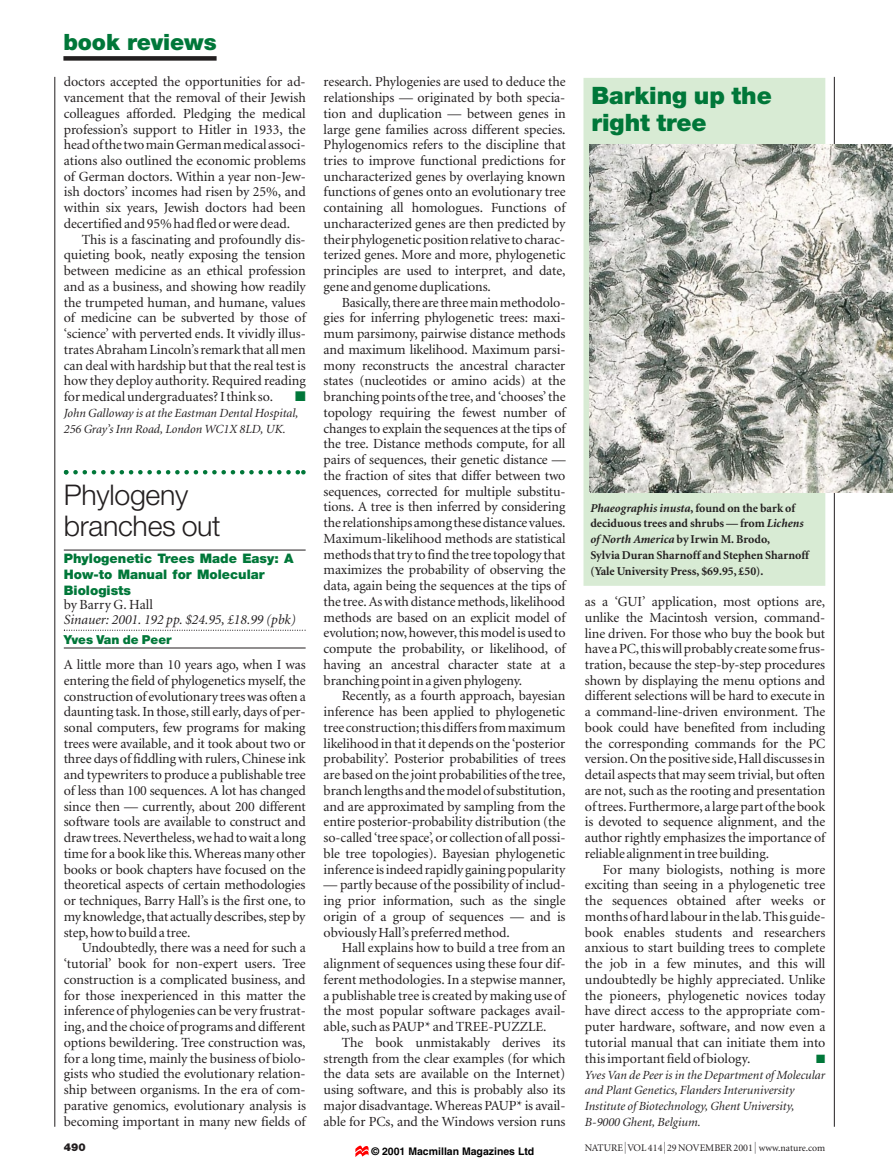
<style>
.page{position:relative;width:893px;height:1173px;background:#fff}
.page>*{position:absolute;margin:0;border:0;box-sizing:border-box;transform-origin:0 0}
.t1{font:300 28.5px/31.5px "Helvetica Neue";letter-spacing:-.01em;color:#231f20}
.t2{font:900 24px/27px "Helvetica Neue";color:#007739}
.t3{font:900 22.5px "Helvetica Neue";letter-spacing:-.005em;color:#007739}
.t4{font:13.95px/15.8px "Minion";letter-spacing:-.01em;color:#231f20;text-align:justify}
.t5{font:italic 13.95px "Minion";color:#231f20}
.t6{font:13.95px "Zapf Dingbats";color:#007739}
.t7{font:900 13.2px/15.8px "Helvetica Neue";color:#007739}
.t8{font:italic 12.45px/15.8px "Minion";color:#231f20}
.t9{font:900 12.3px "Helvetica Neue";color:#007739}
.t10{font:700 12px/15.8px "Minion";color:#231f20}
.t11{font:12px "Zapf Dingbats";color:#007739}
.t12{font:900 10.8px "Helvetica Neue";color:#231f20}
.t13{font:700 10.5px "Helvetica";color:#000}
.t14{font:10.2px "Minion";color:#231f20}
.s1{font-style:italic}
.s2{font-family:"Unica SB";font-weight:300;font-size:12px}
.s3{font-size:9.75px}
</style>
<div class="page">
<svg style="left:64px;top:470px;width:241px;height:4px"></svg>
<hr style="left:64px;top:550px;width:241px;height:1px;background:#231f20">
<svg style="left:64px;top:630px;width:241px;height:1px"></svg>
<hr style="left:64px;top:648px;width:241px;height:1px;background:#231f20">
<div style="left:63px;top:56px;width:153px;height:5px;background:#231f20"></div>
<hr style="left:55px;top:77px;width:1px;height:1050px;background:#231f20">
<hr style="left:834px;top:77px;width:1px;height:1050px;background:#231f20">
<div style="left:584px;top:79px;width:240px;height:506px;background:#d8ebd4"></div>
<div style="left:583px;top:78px;width:242px;height:508px;border:2px solid #d8ebd4"></div>
<img style="left:589px;top:145px;width:303px;height:348px">
<svg style="left:355px;top:1146px;width:13px;height:11px"></svg>
<h3 class="t3" style="left:63px;top:33px;width:155px">book reviews</h3>
<p class="t4" style="left:64px;top:75px;width:243px">doctors accepted the opportunities for ad&shy;vancement that the removal of their Jewish colleagues afforded. Pledging the medical profession’s support to Hitler in 1933, the head of the two main German medical associ&shy;ations also outlined the economic problems of German doctors. Within a year non-Jew&shy;ish doctors’ incomes had risen by 25%, and within six years, Jewish doctors had been decertified and 95% had fled or were dead.</p>
<p class="t4" style="left:64px;top:233px;width:243px;text-indent:18px">This is a fascinating and profoundly dis&shy;quieting book, neatly exposing the tension between medicine as an ethical profession and as a business, and showing how readily the trumpeted human, and humane, values of medicine can be subverted by those of ‘science’ with perverted ends. It vividly illus&shy;trates Abraham Lincoln’s remark that all men can deal with hardship but that the real test is how they deploy authority. Required reading for medical undergraduates? I think so.</p>
<p class="t6" style="left:295px;top:390px;width:12px">■</p>
<p class="t8" style="left:64px;top:406px;width:236px">John Galloway is at the Eastman Dental Hospital,<br>256 Gray’s Inn Road, London WC1X 8LD, UK.</p>
<h1 class="t1" style="left:64px;top:481px;width:158px">Phylogeny branches out</h1>
<p class="t7" style="left:64px;top:552px;width:231px">Phylogenetic Trees Made Easy: A<br>How-to Manual for Molecular<br>Biologists</p>
<p class="t4" style="left:64px;top:598px;width:91px">by Barry G. Hall</p>
<p class="t5" style="left:64px;top:614px;width:234px">Sinauer: 2001. 192 pp. $24.95, £18.99 (pbk)</p>
<p class="t9" style="left:64px;top:635px;width:109px">Yves Van de Peer</p>
<p class="t4" style="left:64px;top:658px;width:243px">A little more than 10 years ago, when I was entering the field of phylogenetics myself, the construction of evolutionary trees was often a daunting task. In those, still early, days of per&shy;sonal computers, few programs for making trees were available, and it took about two or three days of fiddling with rulers, Chinese ink and typewriters to produce a publishable tree of less than 100 sequences. A lot has changed since then — currently, about 200 different software tools are available to construct and draw trees. Nevertheless, we had to wait a long time for a book like this. Whereas many other books or book chapters have focused on the theoretical aspects of certain methodologies or techniques, Barry Hall’s is the first one, to my knowledge, that actually describes, step by step, how to build a tree.</p>
<p class="t4" style="left:64px;top:941px;width:244px;text-indent:18px">Undoubtedly, there was a need for such a ‘tutorial’ book for non-expert users. Tree construction is a complicated business, and for those inexperienced in this matter the inference of phylogenies can be very frustrat&shy;ing, and the choice of programs and different options bewildering. Tree construction was, for a long time, mainly the business of biolo&shy;gists who studied the evolutionary relation&shy;ship between organisms. In the era of com&shy;parative genomics, evolutionary analysis is becoming important in many new fields of</p>
<p class="t4" style="left:323px;top:75px;width:243px">research. Phylogenies are used to deduce the relationships — originated by both specia&shy;tion and duplication — between genes in large gene families across different species.<br>Phylogenomics refers to the discipline that tries to improve functional predictions for uncharacterized genes by overlaying known functions of genes onto an evolutionary tree containing all homologues. Functions of uncharacterized genes are then predicted by their phylogenetic position relative to charac&shy;terized genes. More and more, phylogenetic principles are used to interpret, and date, gene and genome duplications.</p>
<p class="t4" style="left:323px;top:296px;width:243px;text-indent:18px">Basically, there are three main methodolo&shy;gies for inferring phylogenetic trees: maxi&shy;mum parsimony, pairwise distance methods and maximum likelihood. Maximum parsi&shy;mony reconstructs the ancestral character states (nucleotides or amino acids) at the branching points of the tree, and ‘chooses’ the topology requiring the fewest number of changes to explain the sequences at the tips of the tree. Distance methods compute, for all pairs of sequences, their genetic distance — the fraction of sites that differ between two sequences, corrected for multiple substitu&shy;tions. A tree is then inferred by considering the relationships among these distance values.<br>Maximum-likelihood methods are statistical methods that try to find the tree topology that maximizes the probability of observing the data, again being the sequences at the tips of the tree. As with distance methods, likelihood methods are based on an explicit model of evolution; now, however, this model is used to compute the probability, or likelihood, of having an ancestral character state at a branching point in a given phylogeny.</p>
<p class="t4" style="left:323px;top:689px;width:243px;text-indent:18px">Recently, as a fourth approach, bayesian inference has been applied to phylogenetic tree construction; this differs from maximum likelihood in that it depends on the ‘posterior probability’. Posterior probabilities of trees are based on the joint probabilities of the tree, branch lengths and the model of substitution, and are approximated by sampling from the entire posterior-probability distribution (the so-called ‘tree space’, or collection of all possi&shy;ble tree topologies). Bayesian phylogenetic inference is indeed rapidly gaining popularity</p>
<p class="t4" style="left:323px;top:878px;width:243px">— partly because of the possibility of includ&shy;ing prior information, such as the single origin of a group of sequences — and is obviously Hall’s preferred method.</p>
<p class="t4" style="left:323px;top:941px;width:243px;text-indent:18px">Hall explains how to build a tree from an alignment of sequences using these four dif&shy;ferent methodologies. In a stepwise manner, a publishable tree is created by making use of the most popular software packages avail&shy;able, such as PAUP* and TREE-PUZZLE.</p>
<p class="t4" style="left:323px;top:1036px;width:243px;text-indent:18px">The book unmistakably derives its strength from the clear examples (for which the data sets are available on the Internet) using software, and this is probably also its major disadvantage. Whereas PAUP* is avail&shy;able for PCs, and the Windows version runs</p>
<h2 class="t2" style="left:591px;top:83px;width:182px">Barking up the right tree</h2>
<p class="t10" style="left:590px;top:501px;width:220px"><span class="s1">Phaeographis inusta</span>, found on the bark of deciduous trees and shrubs — from <span class="s1">Lichens of North America</span> by Irwin M. Brodo,<br>Sylvia Duran Sharnoff and Stephen Sharnoff (Yale University Press, $69.95, £50).</p>
<p class="t4" style="left:585px;top:595px;width:242px">as a ‘GUI’ application, most options are, unlike the Macintosh version, command&shy;line driven. For those who buy the book but have a PC, this will probably create some frus&shy;tration, because the step-by-step procedures shown by displaying the menu options and different selections will be hard to execute in a command-line-driven environment. The book could have benefited from including the corresponding commands for the PC version. On the positive side, Hall discusses in detail aspects that may seem trivial, but often are not, such as the rooting and presentation of trees. Furthermore, a large part of the book is devoted to sequence alignment, and the author rightly emphasizes the importance of reliable alignment in tree building.</p>
<p class="t4" style="left:585px;top:863px;width:242px;text-indent:18px">For many biologists, nothing is more exciting than seeing in a phylogenetic tree the sequences obtained after weeks or months of hard labour in the lab. This guide&shy;book enables students and researchers anxious to start building trees to complete the job in a few minutes, and this will undoubtedly be highly appreciated. Unlike the pioneers, phylogenetic novices today have direct access to the appropriate com&shy;puter hardware, software, and now even a tutorial manual that can initiate them into this important field of biology.</p>
<p class="t11" style="left:816px;top:1053px;width:11px">■</p>
<p class="t8" style="left:585px;top:1068px;width:242px">Yves Van de Peer is in the Department of Molecular and Plant Genetics, Flanders Interuniversity Institute of Biotechnology, Ghent University, B-9000 Ghent, Belgium.</p>
<p class="t12" style="left:64px;top:1143px;width:23px">490</p>
<p class="t14" style="left:584px;top:1143px;width:242px">NATURE<span class="s2">|</span> VOL 414 <span class="s2">|</span> 29 NOVEMBER 2001 <span class="s2">|</span> <span class="s3">www.nature.com</span></p>
<p class="t13" style="left:371px;top:1148px;width:164px">© 2001 Macmillan Magazines Ltd</p>
</div>
